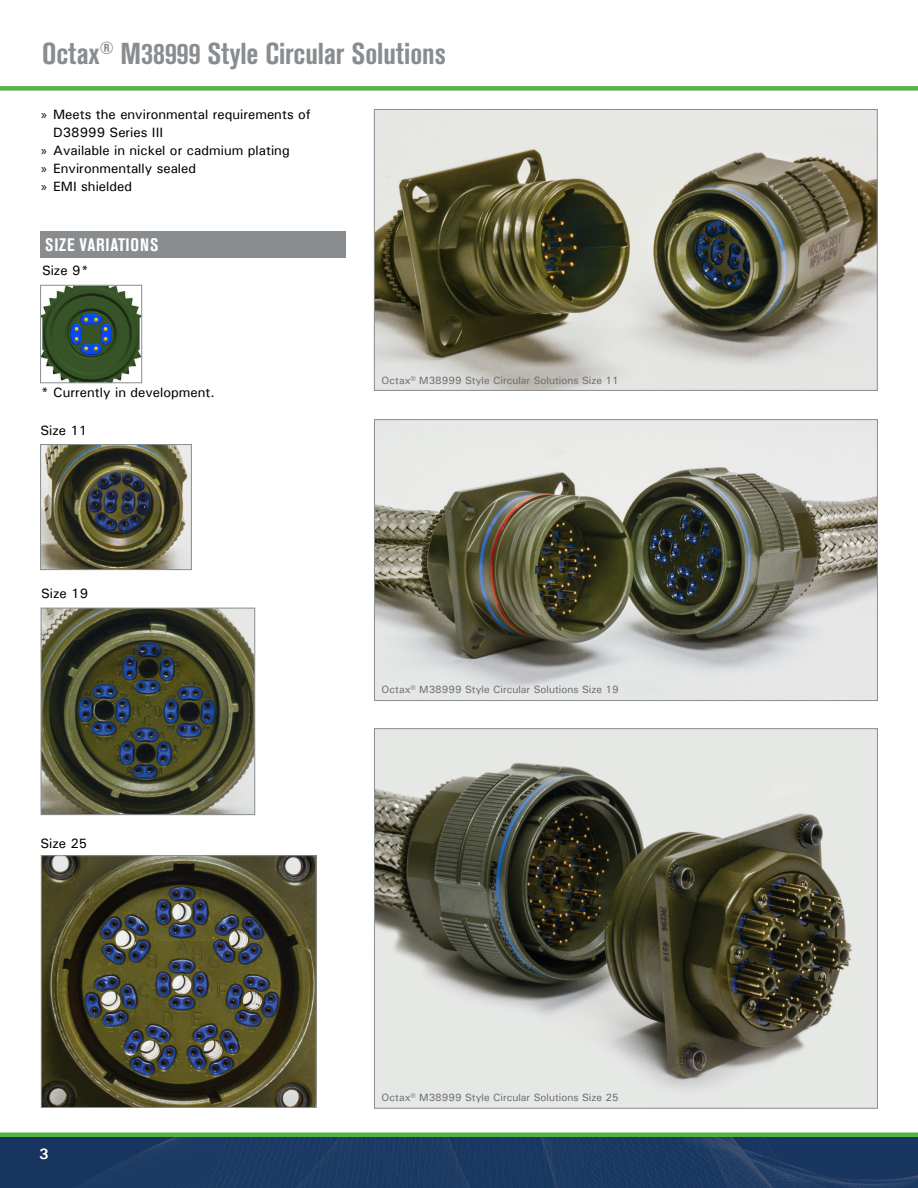
<style>
.page{position:relative;width:918px;height:1188px;background:#fff}
.page>*{position:absolute;margin:0;border:0;box-sizing:border-box;transform-origin:0 0}
.t1{font:700 condensed 30px "Akzidenz Grotesk BE";color:#898d90}
.t2{font:700 condensed 18px "Akzidenz Grotesk BE";letter-spacing:.04em;color:#fff}
.t3{font:700 15px "Univers";color:#fff}
.t4{font:500 13.5px "Univers";color:#000}
.t5{font:500 10.5px "Univers";color:#6d6e71}
.s1{font-family:"Myriad Pro";font-weight:400}
</style>
<div class="page">
<img style="left:0;top:1137px;width:918px;height:51px">
<div style="left:0;top:1132px;width:918px;height:5px;background:#56b146"></div>
<div style="left:0;top:86px;width:918px;height:5px;background:#56b146"></div>
<img style="left:376px;top:730px;width:500px;height:376px">
<img style="left:376px;top:421px;width:500px;height:278px">
<div style="left:374px;top:419px;width:504px;height:282px;border:1px solid #898d90"></div>
<img style="left:42px;top:446px;width:148px;height:122px">
<div style="left:40px;top:444px;width:152px;height:126px;border:1px solid #898d90"></div>
<img style="left:43px;top:610px;width:210px;height:203px">
<div style="left:41px;top:608px;width:214px;height:207px;border:1px solid #898d90"></div>
<img style="left:43px;top:857px;width:271px;height:249px">
<div style="left:41px;top:855px;width:275px;height:253px;border:1px solid #898d90"></div>
<img style="left:42px;top:287px;width:98px;height:94px">
<div style="left:40px;top:285px;width:102px;height:98px;border:1px solid #898d90"></div>
<img style="left:376px;top:111px;width:500px;height:278px">
<div style="left:374px;top:109px;width:504px;height:282px;border:1px solid #898d90"></div>
<div style="left:40px;top:231px;width:306px;height:27px;background:#898d90"></div>
<h1 class="t1" style="left:42px;top:36px;width:406px">Octax<sup>®</sup> M38999 Style Circular Solutions</h1>
<p class="t4" style="left:41px;top:106px;width:271px"><span class="s1">»</span> Meets the environmental requirements of</p>
<p class="t4" style="left:53px;top:124px;width:112px">D38999 Series III</p>
<p class="t4" style="left:41px;top:142px;width:250px"><span class="s1">»</span> Available in nickel or cadmium plating</p>
<p class="t4" style="left:41px;top:160px;width:156px"><span class="s1">»</span> Environmentally sealed</p>
<p class="t4" style="left:41px;top:178px;width:92px"><span class="s1">»</span> EMI shielded</p>
<h2 class="t2" style="left:45px;top:235px;width:115px">SIZE VARIATIONS</h2>
<p class="t4" style="left:42px;top:262px;width:49px">Size 9*</p>
<p class="t4" style="left:40px;top:384px;width:176px">* Currently in development.</p>
<p class="t4" style="left:40px;top:422px;width:49px">Size 11</p>
<p class="t4" style="left:41px;top:585px;width:49px">Size 19</p>
<p class="t4" style="left:40px;top:835px;width:49px">Size 25</p>
<p class="t3" style="left:39px;top:1145px;width:11px">3</p>
<p class="t5" style="left:382px;top:374px;width:239px">Octax® M38999 Style Circular Solutions Size 11</p>
<p class="t5" style="left:382px;top:683px;width:239px">Octax® M38999 Style Circular Solutions Size 19</p>
<p class="t5" style="left:382px;top:1090px;width:239px">Octax® M38999 Style Circular Solutions Size 25</p>
</div>
